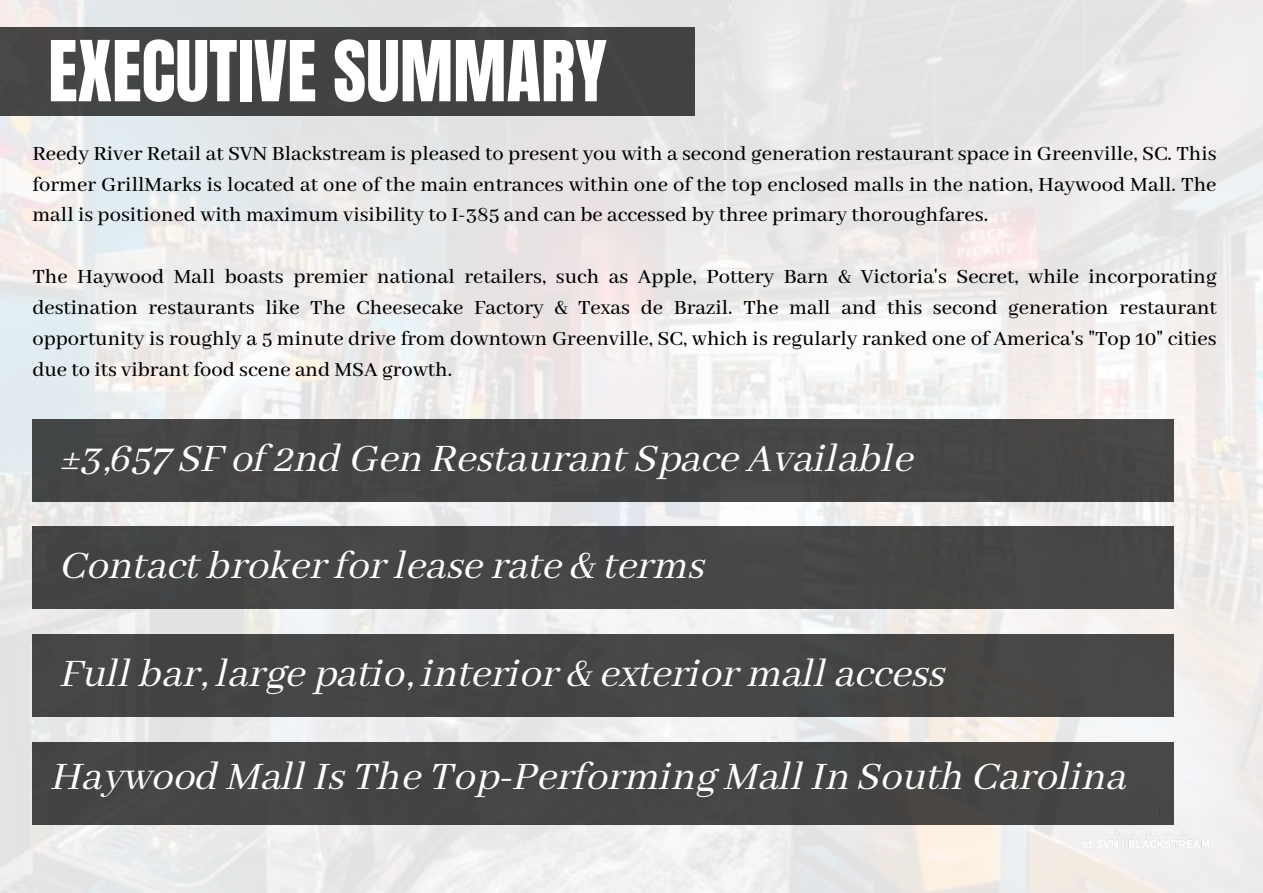
<style>
.page{position:relative;width:1263px;height:893px;background:#fff}
.page>*{position:absolute;margin:0;border:0;box-sizing:border-box;transform-origin:0 0}
.t1{font:71.4px "Anton";color:#fff}
.t2{font:43.35px "CA Generated";color:#fff}
.t3{font:500 22.5px/31px "Abhaya Libre";color:#000;text-align:justify}
</style>
<div class="page">
<img style="left:0;top:0;width:1263px;height:893px">
<img style="left:1073px;top:781px;width:144px;height:70px">
<div style="left:0;top:28px;width:695px;height:88px;background:#424343"></div>
<div style="left:32px;top:419px;width:1142px;height:82px;background:#464646"></div>
<div style="left:32px;top:526px;width:1142px;height:83px;background:#464646"></div>
<div style="left:32px;top:634px;width:1142px;height:82px;background:#464646"></div>
<div style="left:32px;top:742px;width:1142px;height:82px;background:#464645"></div>
<h1 class="t1" style="left:48px;top:35px;width:560px">EXECUTIVE SUMMARY</h1>
<p class="t3" style="left:32px;top:138px;width:1186px">Reedy River Retail at SVN Blackstream is pleased to present you with a second generation restaurant space in Greenville, SC. This former GrillMarks is located at one of the main entrances within one of the top enclosed malls in the nation, Haywood Mall. The mall is positioned with maximum visibility to I-385 and can be accessed by three primary thoroughfares.</p>
<p class="t3" style="left:32px;top:262px;width:1186px">The Haywood Mall boasts premier national retailers, such as Apple, Pottery Barn &amp; Victoria's Secret, while incorporating destination restaurants like The Cheesecake Factory &amp; Texas de Brazil. The mall and this second generation restaurant opportunity is roughly a 5 minute drive from downtown Greenville, SC, which is regularly ranked one of America's "Top 10" cities due to its vibrant food scene and MSA growth.</p>
<h2 class="t2" style="left:62px;top:434px;width:854px">±3,657 SF of 2nd Gen Restaurant Space Available</h2>
<h2 class="t2" style="left:61px;top:542px;width:646px">Contact broker for lease rate &amp; terms</h2>
<h2 class="t2" style="left:61px;top:649px;width:886px">Full bar, large patio, interior &amp; exterior mall access</h2>
<h2 class="t2" style="left:52px;top:752px;width:1076px">Haywood Mall Is The Top-Performing Mall In South Carolina</h2>
</div>
